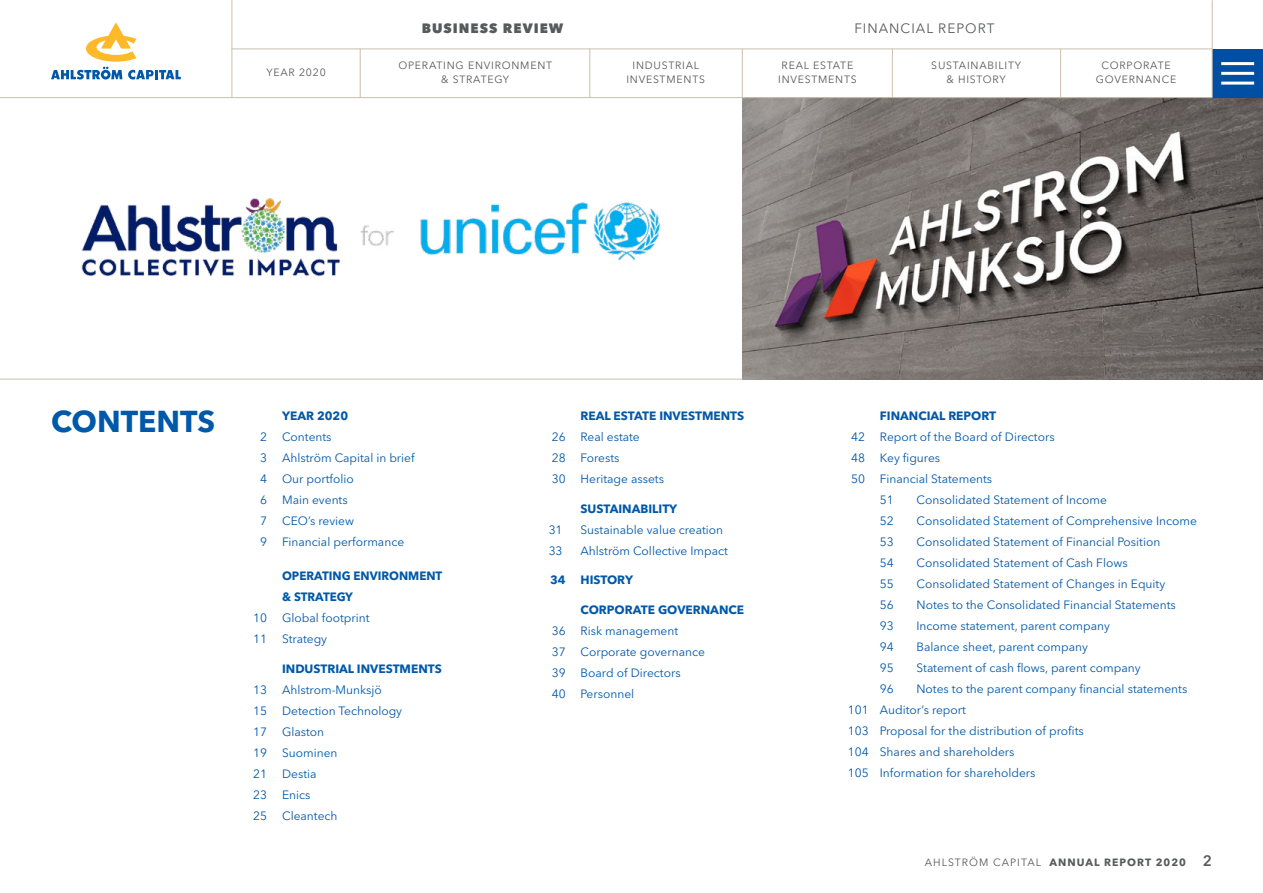
<style>
.page{position:relative;width:1263px;height:893px;background:#fff}
.page>*{position:absolute;margin:0;border:0;box-sizing:border-box;transform-origin:0 0}
.t1{font:700 30px "Avenir Next LT Pro";color:#0058a9}
.t2{font:13.5px "Avenir Next LT Pro";letter-spacing:.075em;color:#58595b}
.t3{font:800 13.5px "Avenir Next LT Pro";letter-spacing:.075em;color:#58595b}
.t4{font:12px/21px "Avenir Next LT Pro";color:#0058a9}
.t5{font:700 12px/21px "Avenir Next LT Pro";color:#0058a9}
.t6{font:10.5px/13.5px "Avenir Next LT Pro";letter-spacing:.075em;color:#58595b;text-align:center}
.t7{font:700 10.5px "Avenir Next LT Pro";letter-spacing:.1em;color:#58595b}
.s1{font-weight:400}
.s2{font-weight:600;font-size:15px}
</style>
<div class="page">
<img style="left:742px;top:98px;width:521px;height:281px">
<img style="left:81px;top:198px;width:579px;height:79px">
<hr style="left:0;top:379px;width:742px;height:1px;background:#cabfb1">
<div style="left:1212px;top:49px;width:51px;height:49px;background:#004fa3"></div>
<svg style="left:51px;top:22px;width:130px;height:58px"></svg>
<hr style="left:232px;top:49px;width:980px;height:1px;background:#cabfb1">
<hr style="left:0;top:97px;width:1212px;height:1px;background:#cabfb1">
<hr style="left:1212px;top:0;width:1px;height:98px;background:#cabfb1">
<hr style="left:360px;top:49px;width:1px;height:48px;background:#cabfb1">
<hr style="left:590px;top:49px;width:1px;height:48px;background:#cabfb1">
<hr style="left:742px;top:49px;width:1px;height:48px;background:#cabfb1">
<hr style="left:892px;top:49px;width:1px;height:48px;background:#cabfb1">
<hr style="left:1060px;top:49px;width:1px;height:48px;background:#cabfb1">
<hr style="left:232px;top:0;width:1px;height:98px;background:#cabfb1">
<hr style="left:1221px;top:62px;width:33px;height:3px;background:#fff">
<hr style="left:1221px;top:72px;width:33px;height:3px;background:#fff">
<hr style="left:1221px;top:82px;width:33px;height:3px;background:#fff">
<p class="t3" style="left:422px;top:20px;width:143px">BUSINESS REVIEW</p>
<p class="t2" style="left:854px;top:20px;width:141px">FINANCIAL REPORT</p>
<p class="t6" style="left:266px;top:65px;width:61px">YEAR 2020</p>
<p class="t6" style="left:398px;top:59px;width:155px">OPERATING ENVIRONMENT &amp; STRATEGY</p>
<p class="t6" style="left:626px;top:59px;width:80px">INDUSTRIAL<br>INVESTMENTS</p>
<p class="t6" style="left:778px;top:59px;width:80px">REAL ESTATE<br>INVESTMENTS</p>
<p class="t6" style="left:931px;top:59px;width:91px">SUSTAINABILITY &amp; HISTORY</p>
<p class="t6" style="left:1096px;top:59px;width:82px">CORPORATE<br>GOVERNANCE</p>
<h1 class="t1" style="left:51px;top:403px;width:166px">CONTENTS</h1>
<p class="t5" style="left:282px;top:405px;width:68px">YEAR 2020</p>
<p class="t4" style="left:260px;top:427px;width:156px">2 Contents<br>3 Ahlström Capital in brief<br>4 Our portfolio<br>6 Main events<br>7 CEO’s review<br>9 Financial performance</p>
<p class="t5" style="left:282px;top:565px;width:162px">OPERATING ENVIRONMENT &amp; STRATEGY</p>
<p class="t4" style="left:253px;top:607px;width:118px">10 Global footprint<br>11 Strategy</p>
<p class="t5" style="left:282px;top:658px;width:161px">INDUSTRIAL INVESTMENTS</p>
<p class="t4" style="left:253px;top:679px;width:150px">13 Ahlstrom-Munksjö<br>15 Detection Technology<br>17 Glaston<br>19 Suominen<br>21 Destia<br>23 Enics<br>25 Cleantech</p>
<p class="t5" style="left:580px;top:405px;width:165px">REAL ESTATE INVESTMENTS</p>
<p class="t4" style="left:552px;top:427px;width:114px">26 Real estate<br>28 Forests<br>30 Heritage assets</p>
<p class="t5" style="left:580px;top:498px;width:98px">SUSTAINABILITY</p>
<p class="t4" style="left:549px;top:519px;width:15px">31</p>
<p class="t4" style="left:580px;top:519px;width:144px">Sustainable value creation</p>
<p class="t4" style="left:549px;top:540px;width:15px">33</p>
<p class="t4" style="left:580px;top:540px;width:149px">Ahlström Collective Impact</p>
<p class="t5" style="left:550px;top:569px;width:84px">34 HISTORY</p>
<p class="t5" style="left:580px;top:599px;width:165px">CORPORATE GOVERNANCE</p>
<p class="t4" style="left:552px;top:620px;width:155px">36 Risk management<br>37 Corporate governance<br>39 Board of Directors<br>40 Personnel</p>
<p class="t5" style="left:880px;top:405px;width:118px">FINANCIAL REPORT</p>
<p class="t4" style="left:851px;top:427px;width:205px">42 Report of the Board of Directors</p>
<p class="t4" style="left:851px;top:448px;width:91px">48 Key figures</p>
<p class="t4" style="left:851px;top:469px;width:143px">50 Financial Statements</p>
<p class="t4" style="left:880px;top:490px;width:15px">51</p>
<p class="t4" style="left:916px;top:490px;width:192px">Consolidated Statement of Income</p>
<p class="t4" style="left:880px;top:511px;width:15px">52</p>
<p class="t4" style="left:916px;top:511px;width:282px">Consolidated Statement of Comprehensive Income</p>
<p class="t4" style="left:880px;top:532px;width:15px">53</p>
<p class="t4" style="left:916px;top:532px;width:245px">Consolidated Statement of Financial Position</p>
<p class="t4" style="left:880px;top:553px;width:15px">54</p>
<p class="t4" style="left:916px;top:553px;width:213px">Consolidated Statement of Cash Flows</p>
<p class="t4" style="left:880px;top:574px;width:15px">55</p>
<p class="t4" style="left:916px;top:574px;width:250px">Consolidated Statement of Changes in Equity</p>
<p class="t4" style="left:880px;top:595px;width:15px">56</p>
<p class="t4" style="left:916px;top:595px;width:261px">Notes to the Consolidated Financial Statements</p>
<p class="t4" style="left:880px;top:616px;width:15px">93</p>
<p class="t4" style="left:916px;top:616px;width:195px">Income statement, parent company</p>
<p class="t4" style="left:880px;top:637px;width:15px">94</p>
<p class="t4" style="left:916px;top:637px;width:173px">Balance sheet, parent company</p>
<p class="t4" style="left:880px;top:658px;width:15px">95</p>
<p class="t4" style="left:916px;top:658px;width:226px">Statement of cash flows, parent company</p>
<p class="t4" style="left:880px;top:679px;width:15px">96</p>
<p class="t4" style="left:848px;top:679px;width:341px;text-indent:69px">Notes to the parent company financial statements 101 Auditor’s report<br>103 Proposal for the distribution of profits<br>104 Shares and shareholders<br>105 Information for shareholders</p>
<p class="t7" style="left:925px;top:855px;width:289px"><span class="s1">AHLSTRÖM CAPITAL</span> ANNUAL REPORT 2020 <span class="s2">2</span></p>
</div>
